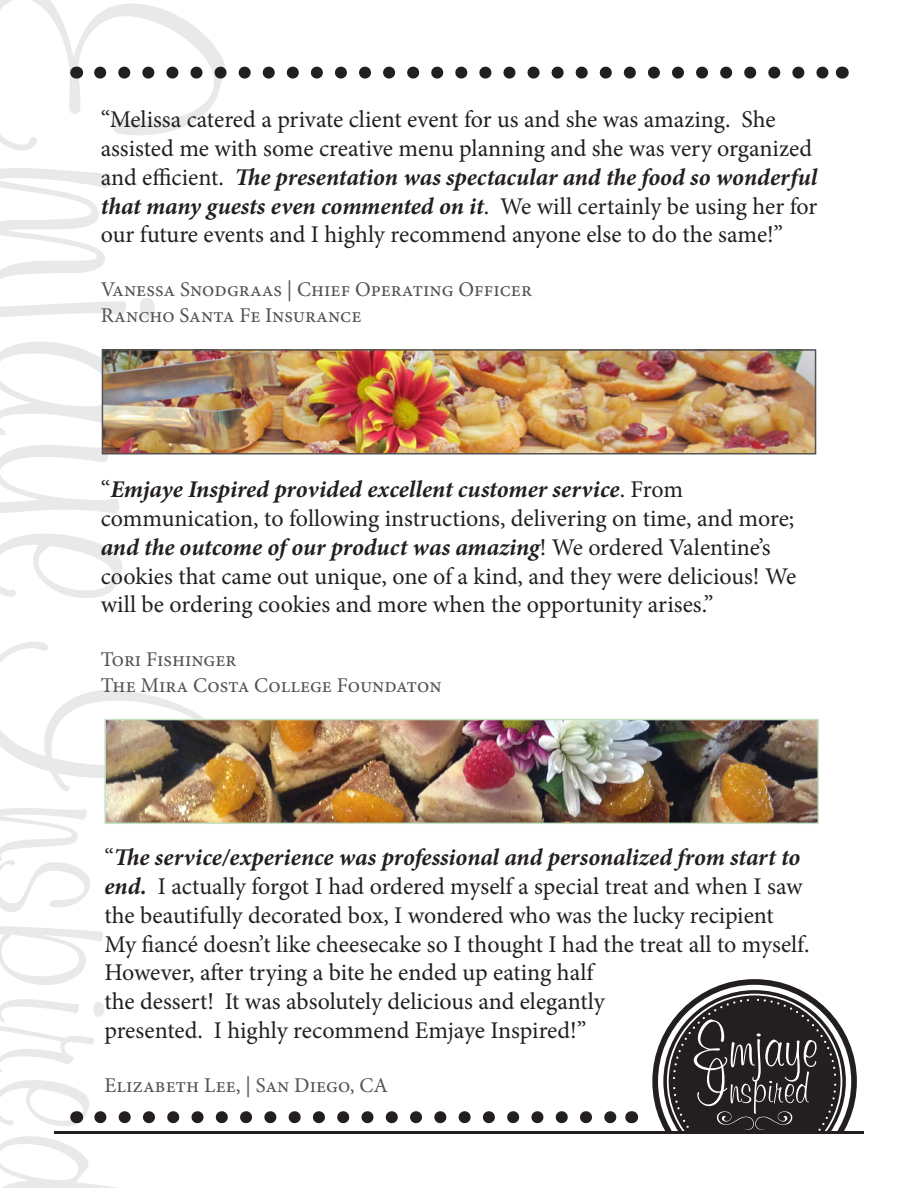
<style>
.page{position:relative;width:918px;height:1188px;background:#fff}
.page>*{position:absolute;margin:0;border:0;box-sizing:border-box;transform-origin:0 0}
.t1{font:24px/28.8px "Minion Pro";letter-spacing:-.01em;color:#231f20}
.t2{font:italic 700 24px "Minion Pro";color:#231f20}
.t3{font:21px "Minion Pro";color:#535355}
.s1{font-weight:700;font-style:italic}
.s2{font-weight:400;font-style:normal}
</style>
<div class="page">
<svg style="left:1px;top:168px;width:154px;height:151px"></svg>
<svg style="left:1px;top:342px;width:123px;height:171px"></svg>
<svg style="left:1px;top:534px;width:121px;height:64px"></svg>
<svg style="left:1px;top:642px;width:218px;height:150px"></svg>
<svg style="left:1px;top:808px;width:89px;height:104px"></svg>
<svg style="left:1px;top:926px;width:102px;height:59px"></svg>
<svg style="left:1px;top:999px;width:103px;height:73px"></svg>
<svg style="left:1px;top:1136px;width:108px;height:51px"></svg>
<hr style="left:54px;top:1131px;width:810px;height:3px;background:#231f20">
<svg style="left:652px;top:979px;width:205px;height:152px"></svg>
<svg style="left:1px;top:1px;width:828px;height:150px"></svg>
<svg style="left:842px;top:67px;width:1px;height:12px"></svg>
<img style="left:107px;top:722px;width:709px;height:99px">
<div style="left:104px;top:719px;width:715px;height:105px;border:2px solid #c3e2c8"></div>
<img style="left:105px;top:352px;width:708px;height:99px">
<div style="left:102px;top:349px;width:714px;height:105px;border:2px solid #535355"></div>
<svg style="left:100px;top:1111px;width:517px;height:12px"></svg>
<svg style="left:1px;top:1080px;width:88px;height:46px"></svg>
<svg style="left:631px;top:1111px;width:1px;height:12px"></svg>
<p class="t1" style="left:101px;top:105px;width:718px">“Melissa catered a private client event for us and she was amazing. She assisted me with some creative menu planning and she was very organized and efficient. <span class="s1">The presentation was spectacular and the food so wonderful that many guests even commented on it</span>. We will certainly be using her for our future events and I highly recommend anyone else to do the same!”</p>
<p class="t3" style="left:101px;top:276px;width:433px">Vanessa Snodgraas | Chief Operating Officer</p>
<p class="t3" style="left:101px;top:301px;width:262px">Rancho Santa Fe Insurance</p>
<p class="t2" style="left:101px;top:472px;width:584px"><span class="s2">“</span>Emjaye Inspired provided excellent customer service<span class="s2">. From</span></p>
<p class="t1" style="left:101px;top:504px;width:697px">communication, to following instructions, delivering on time, and more; <span class="s1">and the outcome of our product was amazing</span>! We ordered Valentine’s cookies that came out unique, one of a kind, and they were delicious! We will be ordering cookies and more when the opportunity arises.”</p>
<p class="t3" style="left:101px;top:646px;width:137px">Tori Fishinger</p>
<p class="t3" style="left:101px;top:671px;width:342px">The Mira Costa College Foundaton</p>
<p class="t1" style="left:104px;top:843px;width:707px">“<span class="s1">The service/experience was professional and personalized from start to end.</span> I actually forgot I had ordered myself a special treat and when I saw the beautifully decorated box, I wondered who was the lucky recipient My fiancé doesn’t like cheesecake so I thought I had the treat all to myself.<br>However, after trying a bite he ended up eating half<br>the dessert! It was absolutely delicious and elegantly<br>presented. I highly recommend Emjaye Inspired!”</p>
<p class="t3" style="left:104px;top:1071px;width:285px">Elizabeth Lee, | San Diego, CA</p>
</div>
